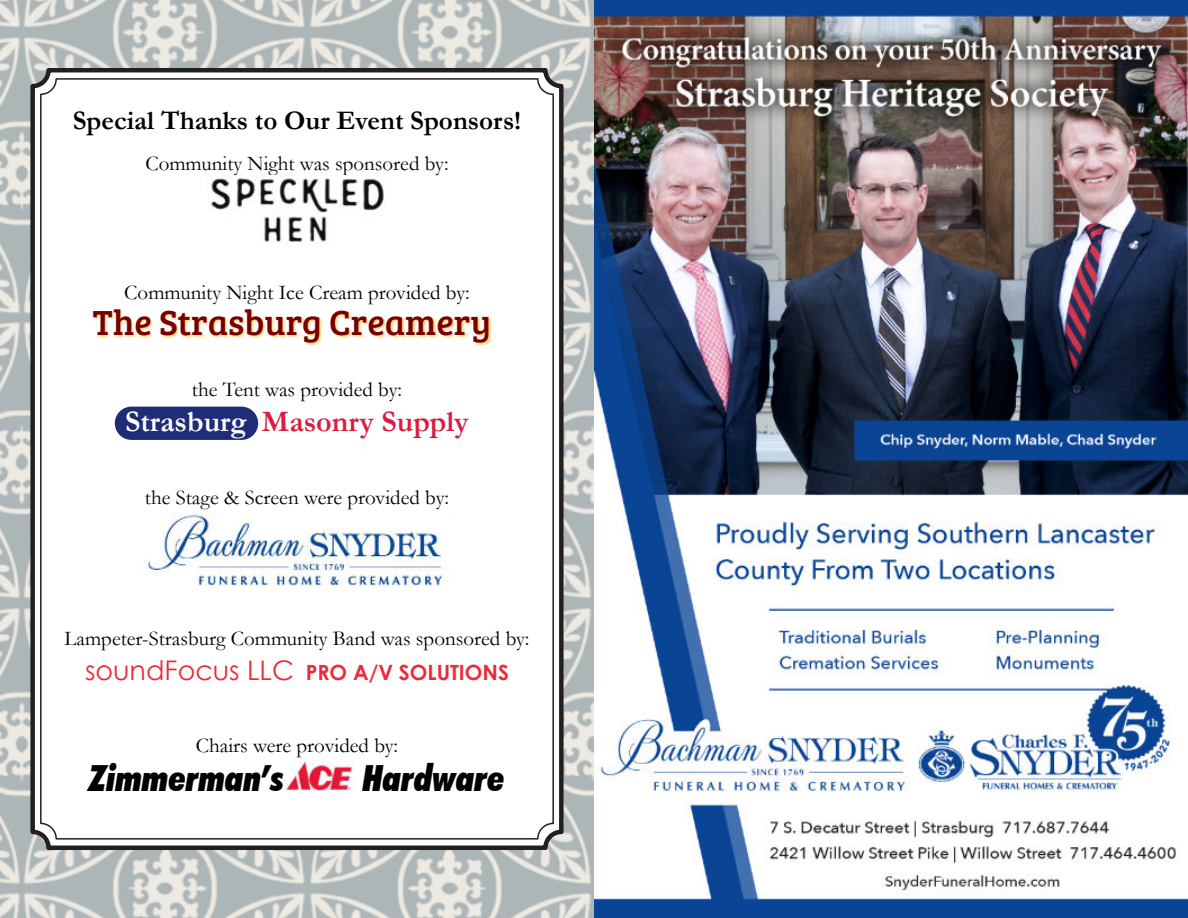
<style>
.page{position:relative;width:1188px;height:918px;background:#fff}
.page>*{position:absolute;margin:0;border:0;box-sizing:border-box;transform-origin:0 0}
.t1{font:36px "Bree Serif";color:#7a0000}
.t2{font:italic 900 condensed 36px "Futura BT";color:#000}
.t3{font:700 30px "Garamond";color:#d81d40}
.t4{font:700 27px "Garamond";color:#000}
.t5{font:21px "Garamond";color:#000}
.t6{font:700 21px "Century Gothic";color:#ea2b39}
.s1{color:#fff}
.s2{font-weight:400;font-size:27px}
</style>
<div class="page">
<img style="left:0;top:0;width:594px;height:918px">
<div style="left:30px;top:68px;width:534px;height:782px;background:#fff;border:4px solid #231f20;border-radius:16px"></div>
<div style="left:40px;top:78px;width:514px;height:762px;background:#fff;border:2px solid #231f20;border-radius:15px"></div>
<div style="left:115px;top:407px;width:143px;height:33px;background:#1f2c77;border-radius:17px"></div>
<img style="left:285px;top:761px;width:69px;height:30px">
<img style="left:211px;top:176px;width:173px;height:67px">
<div style="left:197px;top:222px;width:58px;height:26px;background:#fff"></div>
<div style="left:341px;top:222px;width:58px;height:26px;background:#fff"></div>
<img style="left:95px;top:310px;width:395px;height:34px">
<img style="left:144px;top:513px;width:299px;height:73px">
<img style="left:594px;top:0;width:594px;height:918px">
<p class="t4" style="left:73px;top:112px;width:450px">Special Thanks to Our Event Sponsors!</p>
<p class="t5" style="left:145px;top:156px;width:305px">Community Night was sponsored by:</p>
<p class="t5" style="left:124px;top:285px;width:347px">Community Night Ice Cream provided by:</p>
<h1 class="t1" style="left:93px;top:296px;width:400px">The Strasburg Creamery</h1>
<p class="t5" style="left:192px;top:383px;width:212px">the Tent was provided by:</p>
<h2 class="t3" style="left:125px;top:411px;width:345px"><span class="s1">Strasburg</span> Masonry Supply</h2>
<p class="t5" style="left:145px;top:491px;width:306px">the Stage &amp; Screen were provided by:</p>
<p class="t5" style="left:65px;top:632px;width:466px">Lampeter-Strasburg Community Band was sponsored by:</p>
<p class="t6" style="left:85px;top:664px;width:425px"><span class="s2">soundFocus LLC</span> PRO A/V SOLUTIONS</p>
<p class="t5" style="left:196px;top:738px;width:204px">Chairs were provided by:</p>
<h1 class="t2" style="left:89px;top:763px;width:197px">Zimmerman’s</h1>
<h1 class="t2" style="left:363px;top:763px;width:144px">Hardware</h1>
</div>
